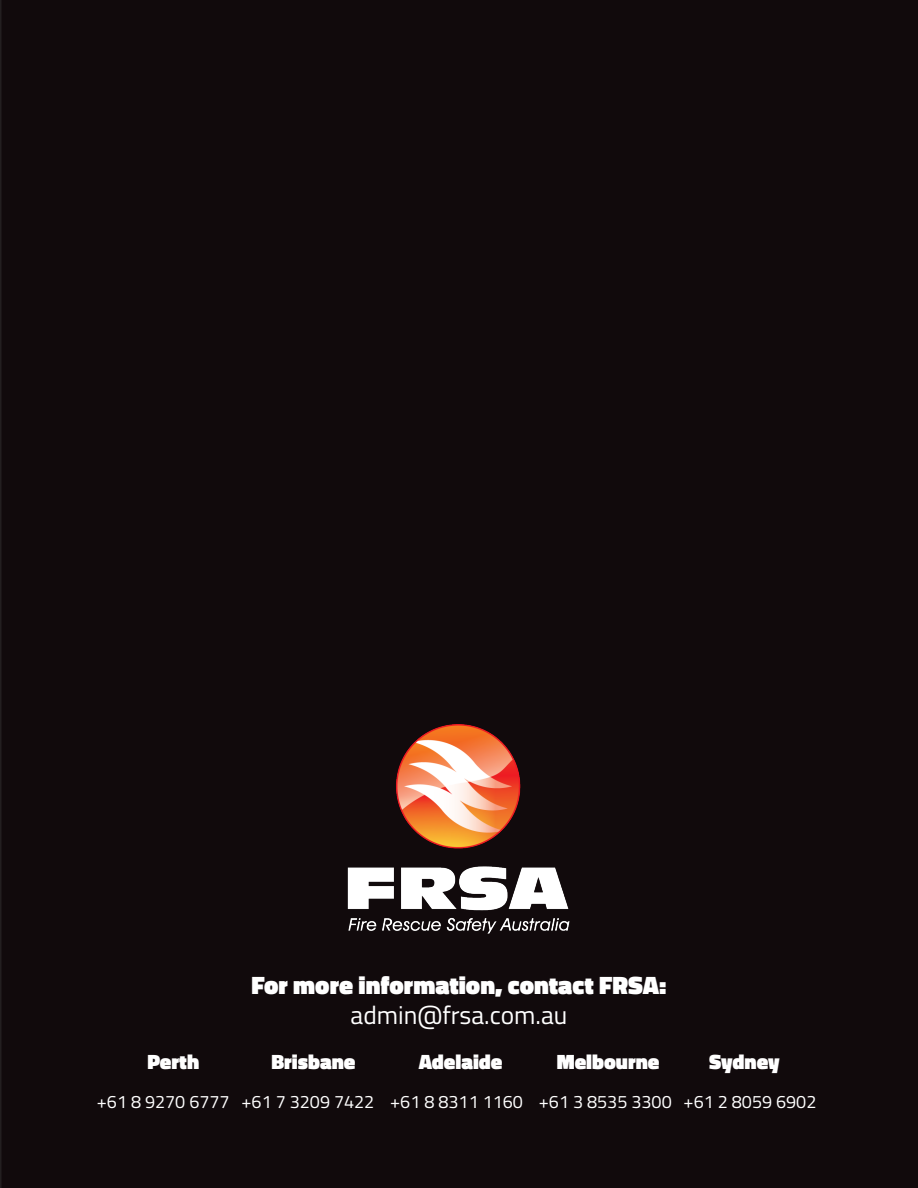
<style>
.page{position:relative;width:918px;height:1188px;background:#110a0c}
.page>*{position:absolute;margin:0;border:0;box-sizing:border-box;transform-origin:0 0}
.t1{font:900 25.5px "Titillium Web";color:#fff}
.t2{font:25.5px "Titillium Web";color:#fff}
.t3{font:900 21px "Titillium Web";color:#fff}
.t4{font:18px "Titillium Web";color:#fff}
</style>
<div class="page">
<img style="left:323px;top:692px;width:272px;height:277px">
<p class="t1" style="left:252px;top:966px;width:416px">For more information, contact FRSA:</p>
<p class="t2" style="left:351px;top:997px;width:218px">admin@frsa.com.au</p>
<p class="t3" style="left:147px;top:1047px;width:53px">Perth</p>
<p class="t3" style="left:271px;top:1047px;width:85px">Brisbane</p>
<p class="t3" style="left:419px;top:1047px;width:85px">Adelaide</p>
<p class="t3" style="left:557px;top:1047px;width:104px">Melbourne</p>
<p class="t3" style="left:709px;top:1047px;width:72px">Sydney</p>
<p class="t4" style="left:97px;top:1089px;width:721px">+61 8 9270 6777 +61 7 3209 7422 +61 8 8311 1160 +61 3 8535 3300 +61 2 8059 6902</p>
</div>
